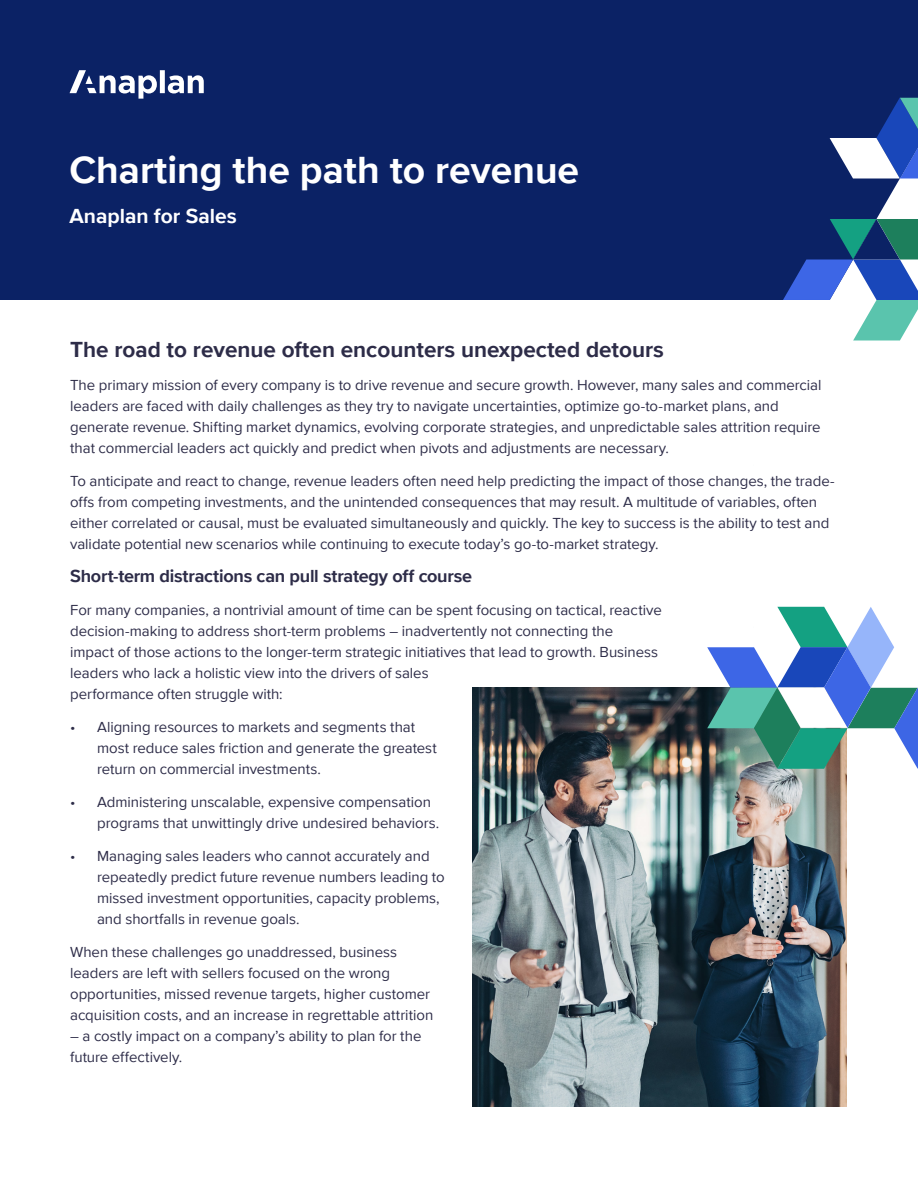
<style>
.page{position:relative;width:918px;height:1188px;background:#fff}
.page>*{position:absolute;margin:0;border:0;box-sizing:border-box;transform-origin:0 0}
.t1{font:700 39px "Proxima Nova";color:#fff}
.Bullets{font:700 22.5px "Proxima Nova";color:#2d2c48}
.t2{font:700 21px "Proxima Nova";color:#fff}
.Bullets-2{font:700 18px "Proxima Nova";letter-spacing:-.015em;color:#2d2c48}
.Bullets-3{font:15px/21px "Proxima Nova";letter-spacing:-.005em;color:#2d2c48}
</style>
<div class="page">
<div style="left:0;top:0;width:918px;height:300px;background:#0b2265"></div>
<svg style="left:70px;top:70px;width:134px;height:29px"></svg>
<svg style="left:830px;top:97px;width:88px;height:82px"></svg>
<svg style="left:783px;top:219px;width:135px;height:122px"></svg>
<img style="left:472px;top:688px;width:375px;height:419px">
<svg style="left:707px;top:607px;width:211px;height:162px"></svg>
<p class="t1" style="left:70px;top:141px;width:511px">Charting the path to revenue</p>
<p class="t2" style="left:70px;top:201px;width:169px">Anaplan for Sales</p>
<p class="Bullets" style="left:70px;top:332px;width:595px">The road to revenue often encounters unexpected detours</p>
<p class="Bullets-3" style="left:70px;top:374px;width:753px">The primary mission of every company is to drive revenue and secure growth. However, many sales and commercial leaders are faced with daily challenges as they try to navigate uncertainties, optimize go-to-market plans, and generate revenue. Shifting market dynamics, evolving corporate strategies, and unpredictable sales attrition require that commercial leaders act quickly and predict when pivots and adjustments are necessary.</p>
<p class="Bullets-3" style="left:70px;top:470px;width:766px">To anticipate and react to change, revenue leaders often need help predicting the impact of those changes, the trade&shy;offs from competing investments, and the unintended consequences that may result. A multitude of variables, often either correlated or causal, must be evaluated simultaneously and quickly. The key to success is the ability to test and validate potential new scenarios while continuing to execute today’s go-to-market strategy.</p>
<p class="Bullets-2" style="left:70px;top:562px;width:403px">Short-term distractions can pull strategy off course</p>
<p class="Bullets-3" style="left:70px;top:599px;width:593px">For many companies, a nontrivial amount of time can be spent focusing on tactical, reactive decision-making to address short-term problems – inadvertently not connecting the<br>impact of those actions to the longer-term strategic initiatives that lead to growth. Business leaders who lack a holistic view into the drivers of sales<br>performance often struggle with:</p>
<p class="Bullets-3" style="left:97px;top:716px;width:341px;text-indent:-27px">• Aligning resources to markets and segments that most reduce sales friction and generate the greatest return on commercial investments.</p>
<p class="Bullets-3" style="left:97px;top:791px;width:344px;text-indent:-27px">• Administering unscalable, expensive compensation programs that unwittingly drive undesired behaviors.</p>
<p class="Bullets-3" style="left:97px;top:845px;width:349px;text-indent:-27px">• Managing sales leaders who cannot accurately and repeatedly predict future revenue numbers leading to missed investment opportunities, capacity problems, and shortfalls in revenue goals.</p>
<p class="Bullets-3" style="left:70px;top:941px;width:365px">When these challenges go unaddressed, business leaders are left with sellers focused on the wrong opportunities, missed revenue targets, higher customer acquisition costs, and an increase in regrettable attrition</p>
<p class="Bullets-3" style="left:70px;top:1025px;width:353px">– a costly impact on a company’s ability to plan for the future effectively.</p>
</div>
